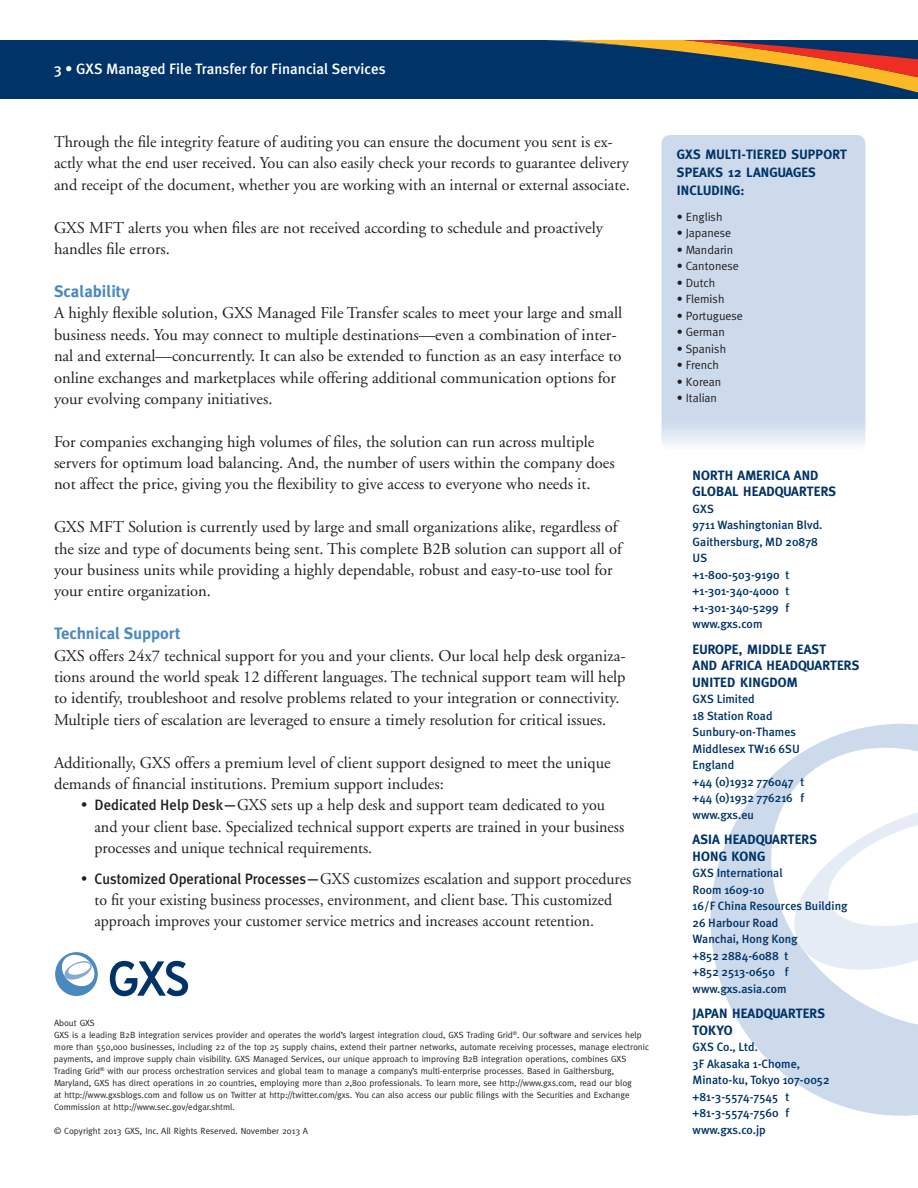
<style>
.page{position:relative;width:918px;height:1188px;background:#fff}
.page>*{position:absolute;margin:0;border:0;box-sizing:border-box;transform-origin:0 0}
.t1{font:16.5px/21.3px "Adobe Garamond";color:#231f20}
.t2{font:700 16.5px "Meta Plus";color:#4a89be}
.t3{font:500 15px "Meta Plus";color:#fff}
.t4{font:700 13.5px/16.5px "Meta";letter-spacing:.01em;color:#003367}
.t5{font:500 12px/16.5px "Meta Plus";color:#003367}
.t6{font:12px "Meta";color:#231f20}
.t7{font:9px/12px "Meta";color:#231f20}
.s1{font-family:"Meta Plus";font-weight:500;font-size:15px}
</style>
<div class="page">
<div style="left:0;top:40px;width:918px;height:59px;background:#003367"></div>
<svg style="left:865px;top:80px;width:53px;height:13px"></svg>
<svg style="left:547px;top:40px;width:371px;height:40px"></svg>
<svg style="left:711px;top:724px;width:207px;height:392px;fill:#ccdaec"></svg>
<svg style="left:778px;top:792px;width:140px;height:189px"></svg>
<svg style="left:55px;top:952px;width:43px;height:44px"></svg>
<svg style="left:110px;top:960px;width:79px;height:37px"></svg>
<div style="left:662px;top:135px;width:203px;height:311px;background:#ccdaec"></div>
<p class="t3" style="left:54px;top:61px;width:333px">3 • GXS Managed File Transfer for Financial Services</p>
<p class="t1" style="left:54px;top:132px;width:577px">Through the file integrity feature of auditing you can ensure the document you sent is ex&shy;actly what the end user received. You can also easily check your records to guarantee delivery and receipt of the document, whether you are working with an internal or external associate.</p>
<p class="t1" style="left:54px;top:217px;width:551px">GXS MFT alerts you when files are not received according to schedule and proactively handles file errors.</p>
<p class="t2" style="left:54px;top:282px;width:77px">Scalability</p>
<p class="t1" style="left:54px;top:303px;width:570px">A highly flexible solution, GXS Managed File Transfer scales to meet your large and small business needs. You may connect to multiple destinations—even a combination of inter&shy;nal and external—concurrently. It can also be extended to function as an easy interface to online exchanges and marketplaces while offering additional communication options for your evolving company initiatives.</p>
<p class="t1" style="left:54px;top:431px;width:562px">For companies exchanging high volumes of files, the solution can run across multiple servers for optimum load balancing. And, the number of users within the company does not affect the price, giving you the flexibility to give access to everyone who needs it.</p>
<p class="t1" style="left:54px;top:517px;width:569px">GXS MFT Solution is currently used by large and small organizations alike, regardless of the size and type of documents being sent. This complete B2B solution can support all of your business units while providing a highly dependable, robust and easy-to-use tool for your entire organization.</p>
<p class="t2" style="left:54px;top:624px;width:128px">Technical Support</p>
<p class="t1" style="left:54px;top:645px;width:573px">GXS offers 24x7 technical support for you and your clients. Our local help desk organiza&shy;tions around the world speak 12 different languages. The technical support team will help to identify, troubleshoot and resolve problems related to your integration or connectivity.<br>Multiple tiers of escalation are leveraged to ensure a timely resolution for critical issues.</p>
<p class="t1" style="left:54px;top:752px;width:558px">Additionally, GXS offers a premium level of client support designed to meet the unique demands of financial institutions. Premium support includes:</p>
<p class="t1" style="left:95px;top:795px;width:531px;text-indent:-14px">• <span class="s1">Dedicated Help Desk—</span>GXS sets up a help desk and support team dedicated to you and your client base. Specialized technical support experts are trained in your business processes and unique technical requirements.</p>
<p class="t1" style="left:95px;top:868px;width:538px;text-indent:-13px">• <span class="s1">Customized Operational Processes—</span>GXS customizes escalation and support procedures to fit your existing business processes, environment, and client base. This customized approach improves your customer service metrics and increases account retention.</p>
<p class="t7" style="left:54px;top:1017px;width:596px">About GXS<br>GXS is a leading B2B integration services provider and operates the world’s largest integration cloud, GXS Trading Grid<sup>®</sup>. Our software and services help more than 550,000 businesses, including 22 of the top 25 supply chains, extend their partner networks, automate receiving processes, manage electronic payments, and improve supply chain visibility. GXS Managed Services, our unique approach to improving B2B integration operations, combines GXS Trading Grid<sup>®</sup> with our process orchestration services and global team to manage a company’s multi-enterprise processes. Based in Gaithersburg, Maryland, GXS has direct operations in 20 countries, employing more than 2,800 professionals. To learn more, see http://www.gxs.com, read our blog<br>at http://www.gxsblogs.com and follow us on Twitter at http://twitter.com/gxs. You can also access our public filings with the Securities and Exchange Commission at http://www.sec.gov/edgar.shtml.</p>
<p class="t7" style="left:54px;top:1125px;width:255px">© Copyright 2013 GXS, Inc. All Rights Reserved. November 2013 A</p>
<p class="t4" style="left:677px;top:146px;width:172px;line-height:18px">GXS MULTI-TIERED SUPPORT<br>SPEAKS 12 LANGUAGES<br>INCLUDING:</p>
<p class="t6" style="left:677px;top:210px;width:47px">• English</p>
<p class="t6" style="left:677px;top:226px;width:56px">• Japanese</p>
<p class="t6" style="left:677px;top:243px;width:58px">• Mandarin</p>
<p class="t6" style="left:677px;top:259px;width:64px">• Cantonese</p>
<p class="t6" style="left:677px;top:276px;width:40px">• Dutch</p>
<p class="t6" style="left:677px;top:292px;width:49px">• Flemish</p>
<p class="t6" style="left:677px;top:309px;width:67px">• Portuguese</p>
<p class="t6" style="left:677px;top:325px;width:49px">• German</p>
<p class="t6" style="left:677px;top:342px;width:51px">• Spanish</p>
<p class="t6" style="left:677px;top:358px;width:43px">• French</p>
<p class="t6" style="left:677px;top:375px;width:46px">• Korean</p>
<p class="t6" style="left:677px;top:391px;width:42px">• Italian</p>
<p class="t4" style="left:693px;top:467px;width:18px">NORTH</p>
<p class="t4" style="left:738px;top:467px;width:17px">AMERICA</p>
<p class="t4" style="left:794px;top:467px;width:10px">AND</p>
<p class="t4" style="left:693px;top:483px;width:17px">GLOBAL</p>
<p class="t4" style="left:743px;top:483px;width:49px">HEADQUARTERS</p>
<p class="t5" style="left:693px;top:500px;width:131px">GXS<br>9711 Washingtonian Blvd.<br>Gaithersburg, MD 20878<br>US<br>+1-800-503-9190 t +1-301-340-4000 t +1-301-340-5299 f www.gxs.com</p>
<p class="t4" style="left:693px;top:641px;width:168px">EUROPE, MIDDLE EAST<br>AND AFRICA HEADQUARTERS<br>UNITED KINGDOM</p>
<p class="t5" style="left:693px;top:691px;width:113px">GXS Limited<br>18 Station Road<br>Sunbury-on-Thames<br>Middlesex TW16 6SU<br>England<br>+44 (0)1932 776047 t +44 (0)1932 776216 f www.gxs.eu</p>
<p class="t4" style="left:693px;top:831px;width:126px">ASIA HEADQUARTERS<br>HONG KONG</p>
<p class="t5" style="left:693px;top:865px;width:157px">GXS International<br>Room 1609-10<br>16/F China Resources Building<br>26 Harbour Road<br>Wanchai, Hong Kong<br>+852 2884-6088 t<br>+852 2513-0650 f www.gxs.asia.com</p>
<p class="t4" style="left:693px;top:1005px;width:134px">JAPAN HEADQUARTERS<br>TOKYO</p>
<p class="t5" style="left:693px;top:1039px;width:138px">GXS Co., Ltd.<br>3F Akasaka 1-Chome,<br>Minato-ku, Tokyo 107-0052 +81-3-5574-7545 t +81-3-5574-7560 f www.gxs.co.jp</p>
</div>
